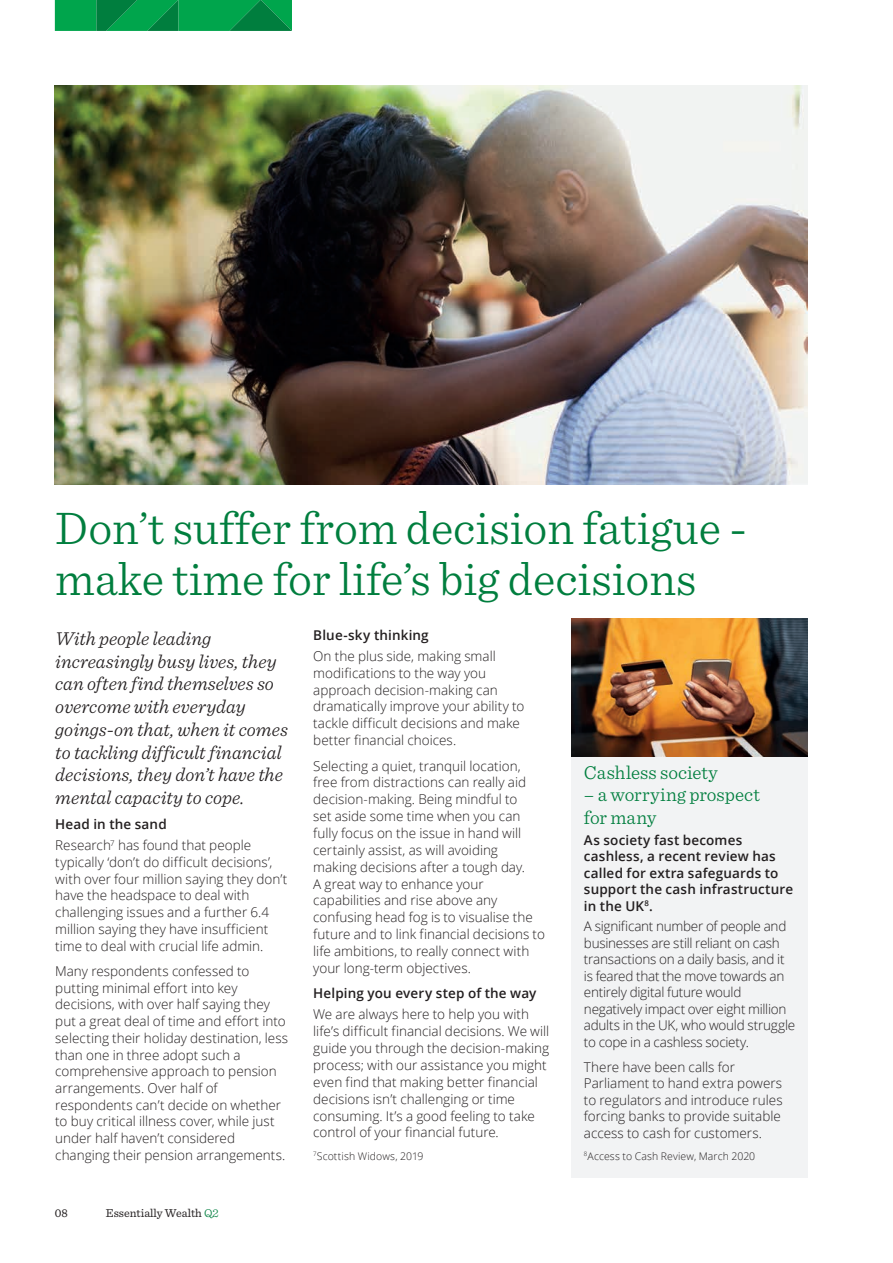
<style>
.page{position:relative;width:893px;height:1263px;background:#fff}
.page>*{position:absolute;margin:0;border:0;box-sizing:border-box;transform-origin:0 0}
.t1{font:300 48px/51px "Sentinel";color:#007e3e}
.t2{font:italic 300 19.5px/22.6px "Sentinel";color:#231f20}
.t3{font:300 19.5px/22.5px "Sentinel";color:#007e3e}
.t4{font:300 13.5px/16.8px "Open Sans";color:#231f20}
.t5{font:300 13.5px/16.5px "Open Sans";letter-spacing:-.02em;color:#231f20}
.t6{font:600 13.5px/16.5px "Open Sans";letter-spacing:.01em;color:#231f20}
.t7{font:12px "Sentinel";color:#231f20}
.t8{font:300 10.5px "Open Sans";letter-spacing:.01em;color:#231f20}
.s1{font-weight:600}
.s2{font-weight:300;color:#007e3e}
</style>
<div class="page">
<svg style="left:55px;top:0;width:237px;height:31px;background:#019949"></svg>
<div style="left:571px;top:750px;width:237px;height:428px;background:#f2f3f4"></div>
<img style="left:55px;top:85px;width:753px;height:400px">
<img style="left:571px;top:619px;width:237px;height:138px">
<h1 class="t1" style="left:55px;top:500px;width:693px">Don’t suffer from decision fatigue - make time for life’s big decisions</h1>
<h2 class="t2" style="left:55px;top:626px;width:234px">With people leading increasingly busy lives, they can often find themselves so overcome with everyday goings-on that, when it comes to tackling difficult financial decisions, they don’t have the mental capacity to cope.</h2>
<p class="t4" style="left:55px;top:813px;width:198px;line-height:21px"><span class="s1">Head in the sand<br></span>Research<sup>7</sup> has found that people</p>
<p class="t4" style="left:55px;top:853px;width:234px">typically ‘don’t do difficult decisions’, with over four million saying they don’t have the headspace to deal with challenging issues and a further 6.4 million saying they have insufficient time to deal with crucial life admin.</p>
<p class="t4" style="left:55px;top:962px;width:234px">Many respondents confessed to putting minimal effort into key decisions, with over half saying they put a great deal of time and effort into selecting their holiday destination, less than one in three adopt such a comprehensive approach to pension arrangements. Over half of respondents can’t decide on whether to buy critical illness cover, while just under half haven’t considered changing their pension arrangements.</p>
<p class="t6" style="left:313px;top:626px;width:117px">Blue-sky thinking</p>
<p class="t4" style="left:313px;top:647px;width:213px">On the plus side, making small modifications to the way you approach decision-making can dramatically improve your ability to tackle difficult decisions and make better financial choices.</p>
<p class="t4" style="left:313px;top:757px;width:233px">Selecting a quiet, tranquil location, free from distractions can really aid decision-making. Being mindful to<br>set aside some time when you can fully focus on the issue in hand will certainly assist, as will avoiding making decisions after a tough day.<br>A great way to enhance your capabilities and rise above any confusing head fog is to visualise the future and to link financial decisions to life ambitions, to really connect with your long-term objectives.</p>
<p class="t6" style="left:313px;top:985px;width:225px">Helping you every step of the way</p>
<p class="t4" style="left:313px;top:1006px;width:238px">We are always here to help you with life’s difficult financial decisions. We will guide you through the decision-making process; with our assistance you might even find that making better financial decisions isn’t challenging or time consuming. It’s a good feeling to take control of your financial future.</p>
<p class="t8" style="left:313px;top:1149px;width:112px"><sup>7</sup>Scottish Widows, 2019</p>
<h2 class="t3" style="left:584px;top:760px;width:135px">Cashless society</h2>
<h2 class="t3" style="left:584px;top:782px;width:178px">– a worrying prospect for many</h2>
<p class="t6" style="left:584px;top:831px;width:211px">As society fast becomes cashless, a recent review has called for extra safeguards to support the cash infrastructure in the UK<sup>8</sup>.</p>
<p class="t5" style="left:584px;top:918px;width:213px">A significant number of people and businesses are still reliant on cash transactions on a daily basis, and it is feared that the move towards an entirely digital future would negatively impact over eight million adults in the UK, who would struggle to cope in a cashless society.</p>
<p class="t4" style="left:584px;top:1058px;width:200px">There have been calls for<br>Parliament to hand extra powers to regulators and introduce rules forcing banks to provide suitable access to cash for customers.</p>
<p class="t8" style="left:584px;top:1149px;width:173px"><sup>8</sup>Access to Cash Review, March 2020</p>
<p class="t7" style="left:55px;top:1204px;width:15px">08</p>
<p class="t7" style="left:106px;top:1204px;width:115px">Essentially Wealth <span class="s2">Q2</span></p>
</div>
